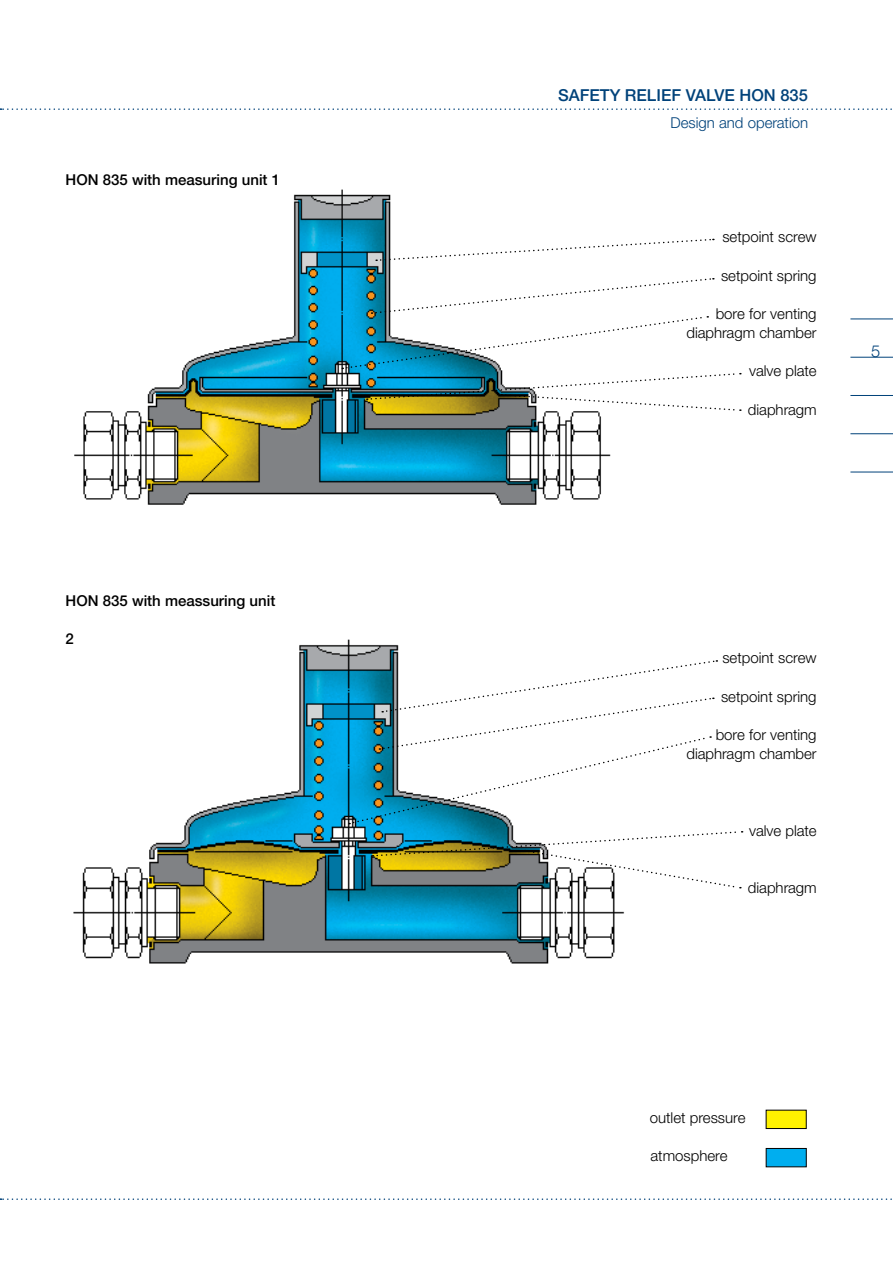
<style>
.page{position:relative;width:893px;height:1263px;background:#fff}
.page>*{position:absolute;margin:0;border:0;box-sizing:border-box;transform-origin:0 0}
.t1{font:500 16.5px "Helvetica Neue LTW1 G";color:#00427a}
.t2{font:300 16.5px "Helvetica Neue LTW1 G";color:#00427a}
.t3{font:300 15px/19.2px "Helvetica Neue LTW1 G";color:#000;text-align:right}
.t4{font:500 15px "Helvetica Neue LTW1 G";color:#000}
.t5{font:300 15px "Helvetica Neue LTW1 G";color:#00427a}
</style>
<div class="page">
<hr style="left:850px;top:319px;width:43px;height:1px;background:#00427a">
<hr style="left:850px;top:357px;width:43px;height:1px;background:#00427a">
<hr style="left:850px;top:395px;width:43px;height:1px;background:#00427a">
<hr style="left:850px;top:433px;width:43px;height:1px;background:#00427a">
<hr style="left:850px;top:472px;width:43px;height:1px;background:#00427a">
<svg style="left:0;top:108px;width:892px;height:2px"></svg>
<svg style="left:0;top:1198px;width:892px;height:2px"></svg>
<div style="left:766px;top:1110px;width:41px;height:19px;background:#fff200;border:1px solid #000"></div>
<div style="left:766px;top:1148px;width:41px;height:19px;background:#00aeef;border:1px solid #000"></div>
<img style="left:74px;top:189px;width:537px;height:316px">
<img style="left:73px;top:639px;width:552px;height:325px">
<svg style="left:376px;top:238px;width:338px;height:24px"></svg>
<svg style="left:342px;top:277px;width:399px;height:135px"></svg>
<svg style="left:349px;top:659px;width:368px;height:165px"></svg>
<svg style="left:373px;top:830px;width:370px;height:59px"></svg>
<p class="t4" style="left:66px;top:171px;width:12px">HON</p>
<p class="t4" style="left:103px;top:171px;width:179px">835 with measuring unit 1</p>
<p class="t4" style="left:66px;top:592px;width:12px">HON</p>
<p class="t4" style="left:103px;top:592px;width:174px">835 with meassuring unit</p>
<p class="t4" style="left:66px;top:630px;width:10px">2</p>
<p class="t1" style="left:558px;top:85px;width:251px">SAfety Relief valve HON 835</p>
<p class="t5" style="left:670px;top:113px;width:139px">Design and operation</p>
<p class="t3" style="left:722px;top:227px;width:96px">setpoint screw</p>
<p class="t3" style="left:721px;top:266px;width:97px">setpoint spring</p>
<p class="t3" style="left:686px;top:304px;width:132px">bore for venting diaphragm chamber</p>
<p class="t3" style="left:749px;top:361px;width:69px">valve plate</p>
<p class="t3" style="left:748px;top:400px;width:70px">diaphragm</p>
<p class="t2" style="left:871px;top:341px;width:11px">5</p>
<p class="t3" style="left:722px;top:648px;width:96px">setpoint screw</p>
<p class="t3" style="left:721px;top:687px;width:97px">setpoint spring</p>
<p class="t3" style="left:686px;top:725px;width:132px">bore for venting diaphragm chamber</p>
<p class="t3" style="left:749px;top:821px;width:69px">valve plate</p>
<p class="t3" style="left:748px;top:878px;width:70px">diaphragm</p>
<p class="t3" style="left:650px;top:1108px;width:97px">outlet pressure</p>
<p class="t3" style="left:650px;top:1146px;width:79px">atmosphere</p>
</div>
